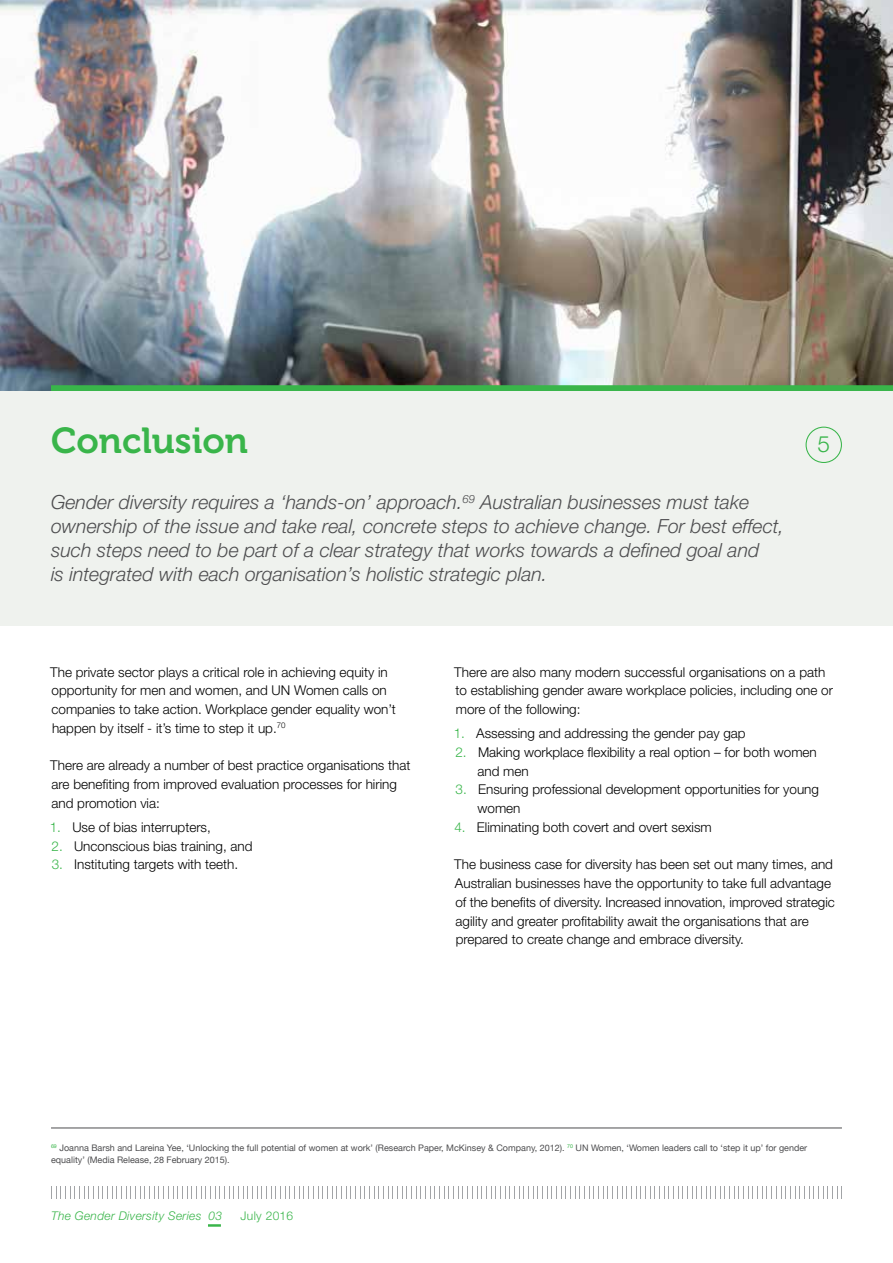
<style>
.page{position:relative;width:893px;height:1263px;background:#fff}
.page>*{position:absolute;margin:0;border:0;box-sizing:border-box;transform-origin:0 0}
.t1{font:36px "Museo 700";color:#39b54a}
.t2{font:300 22.5px "Helvetica Neue";color:#39b54a}
.t3{font:italic 300 19.5px/24px "Helvetica Neue";color:#4d4d4f}
.t4{font:300 13.5px/18.8px "Helvetica Neue";color:#000}
.t5{font:italic 300 12px "Helvetica Neue";letter-spacing:.025em;color:#39b54a}
.t6{font:300 12px "Helvetica Neue";letter-spacing:.025em;color:#39b54a}
.t7{font:9px/12px "Helvetica Neue";color:#4d4d4f}
.s1{color:#39b54a}
</style>
<div class="page">
<img style="left:0;top:0;width:893px;height:391px">
<div style="left:51px;top:385px;width:842px;height:6px;background:#39b54a"></div>
<svg style="left:51px;top:1186px;width:791px;height:13px"></svg>
<div style="left:0;top:391px;width:893px;height:235px;background:#eff2ee"></div>
<div style="left:806px;top:427px;width:36px;height:36px;border:1px solid #39b54a;border-radius:50%"></div>
<hr style="left:51px;top:1128px;width:791px;height:1px;background:#4d4d4f">
<svg style="left:208px;top:1224px;width:13px;height:3px"></svg>
<h1 class="t1" style="left:51px;top:420px;width:198px">Conclusion</h1>
<h2 class="t2" style="left:817px;top:431px;width:14px">5</h2>
<p class="t3" style="left:51px;top:490px;width:734px">Gender diversity requires a ‘hands-on’ approach.<sup>69</sup> Australian businesses must take ownership of the issue and take real, concrete steps to achieve change. For best effect, such steps need to be part of a clear strategy that works towards a defined goal and<br>is integrated with each organisation’s holistic strategic plan.</p>
<p class="t4" style="left:50px;top:662px;width:347px">The private sector plays a critical role in achieving equity in opportunity for men and women, and UN Women calls on companies to take action. Workplace gender equality won’t happen by itself - it’s time to step it up.<sup>70</sup></p>
<p class="t4" style="left:50px;top:756px;width:362px">There are already a number of best practice organisations that are benefiting from improved evaluation processes for hiring and promotion via:</p>
<p class="t4" style="left:50px;top:817px;width:163px"><span class="s1">1.</span> Use of bias interrupters,</p>
<p class="t4" style="left:52px;top:836px;width:203px"><span class="s1">2.</span> Unconscious bias training, and</p>
<p class="t4" style="left:52px;top:855px;width:188px"><span class="s1">3.</span> Instituting targets with teeth.</p>
<p class="t4" style="left:454px;top:662px;width:380px">There are also many modern successful organisations on a path to establishing gender aware workplace policies, including one or more of the following:</p>
<p class="t4" style="left:454px;top:724px;width:293px"><span class="s1">1.</span> Assessing and addressing the gender pay gap</p>
<p class="t4" style="left:477px;top:742px;width:341px;text-indent:-22px"><span class="s1">2.</span> Making workplace flexibility a real option – for both women and men</p>
<p class="t4" style="left:477px;top:780px;width:343px;text-indent:-22px"><span class="s1">3.</span> Ensuring professional development opportunities for young women</p>
<p class="t4" style="left:454px;top:817px;width:259px"><span class="s1">4.</span> Eliminating both covert and overt sexism</p>
<p class="t4" style="left:454px;top:855px;width:382px">The business case for diversity has been set out many times, and Australian businesses have the opportunity to take full advantage of the benefits of diversity. Increased innovation, improved strategic agility and greater profitability await the organisations that are prepared to create change and embrace diversity.</p>
<p class="t7" style="left:51px;top:1142px;width:758px"><sup>69</sup> Joanna Barsh and Lareina Yee, ‘Unlocking the full potential of women at work’ (Research Paper, McKinsey &amp; Company, 2012). <sup>70</sup> UN Women, ‘Women leaders call to ‘step it up’ for gender equality’ (Media Release, 28 February 2015).</p>
<p class="t5" style="left:51px;top:1209px;width:173px">The Gender Diversity Series 03</p>
<p class="t6" style="left:241px;top:1209px;width:54px">July 2016</p>
</div>
